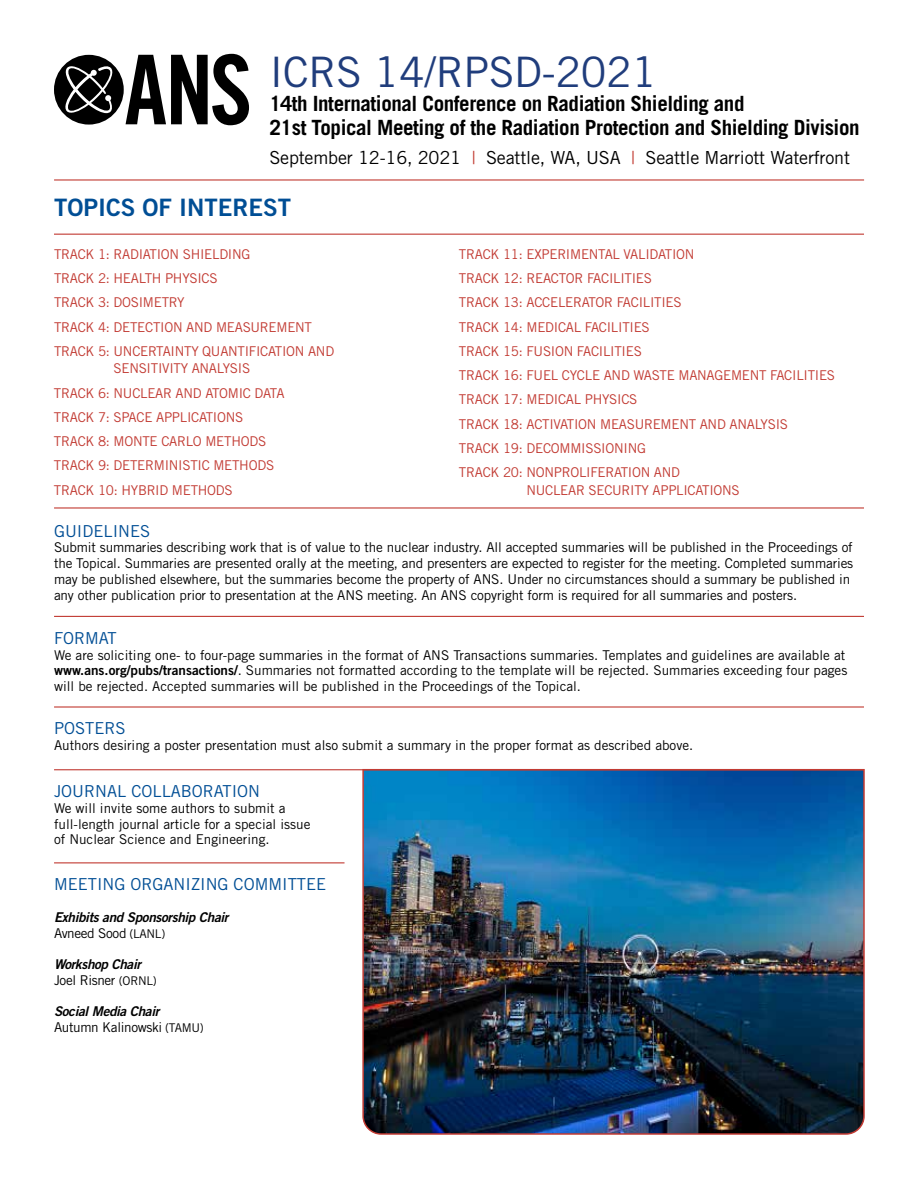
<style>
.page{position:relative;width:918px;height:1188px;background:#fff}
.page>*{position:absolute;margin:0;border:0;box-sizing:border-box;transform-origin:0 0}
.t1{font:42px "Trade Gothic";letter-spacing:-.01em;color:#203d7c}
.t2{font:24px "Trade Gothic Bold Two";color:#004e95}
.t3{font:700 21px/24px "Trade Gothic";letter-spacing:-.02em;color:#000}
.t4{font:18px "Trade Gothic";letter-spacing:-.01em;color:#000}
.t5{font:16.5px "Trade Gothic";color:#004e95}
.t6{font:13.5px/15.8px "Trade Gothic";letter-spacing:-.01em;color:#000}
.t7{font:13.5px/24.3px "Trade Gothic";letter-spacing:-.02em;color:#c23b33}
.t8{font:italic 13.5px "Trade Gothic Bold Two";letter-spacing:-.025em;color:#000}
.s1{color:#c23b33}
.s2{font-family:"Trade Gothic Bold Two"}
.s3{font-size:12px}
</style>
<div class="page">
<img style="left:362px;top:769px;width:503px;height:366px">
<hr style="left:54px;top:179px;width:810px;height:2px;background:#c23b33">
<hr style="left:54px;top:234px;width:810px;height:1px;background:#c23b33">
<hr style="left:54px;top:507px;width:810px;height:2px;background:#c23b33">
<hr style="left:54px;top:706px;width:810px;height:2px;background:#c23b33">
<hr style="left:54px;top:769px;width:810px;height:1px;background:#c23b33">
<hr style="left:54px;top:616px;width:810px;height:1px;background:#c23b33">
<hr style="left:54px;top:862px;width:291px;height:1px;background:#c23b33">
<svg style="left:54px;top:54px;width:195px;height:71px"></svg>
<h1 class="t1" style="left:269px;top:47px;width:389px">ICRS 14/RPSD-2021</h1>
<h3 class="t3" style="left:269px;top:92px;width:592px">14th International Conference on Radiation Shielding and<br>21st Topical Meeting of the Radiation Protection and Shielding Division</h3>
<h3 class="t4" style="left:269px;top:147px;width:582px">September 12-16, 2021 <span class="s1">|</span> Seattle, WA, USA <span class="s1">|</span> Seattle Marriott Waterfront</h3>
<h2 class="t2" style="left:54px;top:192px;width:239px">TOPICS OF INTEREST</h2>
<p class="t7" style="left:54px;top:242px;width:282px">TRACK 1: RADIATION SHIELDING<br>TRACK 2: HEALTH PHYSICS<br>TRACK 3: DOSIMETRY<br>TRACK 4: DETECTION AND MEASUREMENT<br>TRACK 5: UNCERTAINTY QUANTIFICATION AND</p>
<p class="t7" style="left:54px;top:356px;width:232px;text-indent:60px">SENSITIVITY ANALYSIS<br>TRACK 6: NUCLEAR AND ATOMIC DATA<br>TRACK 7: SPACE APPLICATIONS<br>TRACK 8: MONTE CARLO METHODS<br>TRACK 9: DETERMINISTIC METHODS<br>TRACK 10: HYBRID METHODS</p>
<p class="t7" style="left:459px;top:242px;width:378px">TRACK 11: EXPERIMENTAL VALIDATION<br>TRACK 12: REACTOR FACILITIES<br>TRACK 13: ACCELERATOR FACILITIES<br>TRACK 14: MEDICAL FACILITIES<br>TRACK 15: FUSION FACILITIES<br>TRACK 16: FUEL CYCLE AND WASTE MANAGEMENT FACILITIES TRACK 17: MEDICAL PHYSICS<br>TRACK 18: ACTIVATION MEASUREMENT AND ANALYSIS<br>TRACK 19: DECOMMISSIONING<br>TRACK 20: NONPROLIFERATION AND</p>
<p class="t7" style="left:526px;top:478px;width:215px">NUCLEAR SECURITY APPLICATIONS</p>
<p class="t5" style="left:54px;top:521px;width:98px">GUIDELINES</p>
<p class="t6" style="left:54px;top:540px;width:801px">Submit summaries describing work that is of value to the nuclear industry. All accepted summaries will be published in the Proceedings of the Topical. Summaries are presented orally at the meeting, and presenters are expected to register for the meeting. Completed summaries may be published elsewhere, but the summaries become the property of ANS. Under no circumstances should a summary be published in any other publication prior to presentation at the ANS meeting. An ANS copyright form is required for all summaries and posters.</p>
<p class="t5" style="left:54px;top:628px;width:64px">FORMAT</p>
<p class="t6" style="left:54px;top:647px;width:795px">We are soliciting one- to four-page summaries in the format of ANS Transactions summaries. Templates and guidelines are available at <span class="s2">www.ans.org/pubs/transactions/</span>. Summaries not formatted according to the template will be rejected. Summaries exceeding four pages will be rejected. Accepted summaries will be published in the Proceedings of the Topical.</p>
<p class="t5" style="left:54px;top:719px;width:73px">POSTERS</p>
<p class="t6" style="left:54px;top:737px;width:641px">Authors desiring a poster presentation must also submit a summary in the proper format as described above.</p>
<p class="t5" style="left:54px;top:781px;width:208px">JOURNAL COLLABORATION</p>
<p class="t6" style="left:54px;top:800px;width:258px">We will invite some authors to submit a full-length journal article for a special issue of Nuclear Science and Engineering.</p>
<p class="t5" style="left:54px;top:875px;width:274px">MEETING ORGANIZING COMMITTEE</p>
<p class="t8" style="left:54px;top:909px;width:176px">Exhibits and Sponsorship Chair</p>
<p class="t6" style="left:54px;top:925px;width:113px">Avneed Sood <span class="s3">(LANL)</span></p>
<p class="t8" style="left:54px;top:956px;width:88px">Workshop Chair</p>
<p class="t6" style="left:54px;top:972px;width:104px">Joel Risner <span class="s3">(ORNL)</span></p>
<p class="t8" style="left:54px;top:1003px;width:107px">Social Media Chair</p>
<p class="t6" style="left:54px;top:1019px;width:151px">Autumn Kalinowski <span class="s3">(TAMU)</span></p>
</div>
